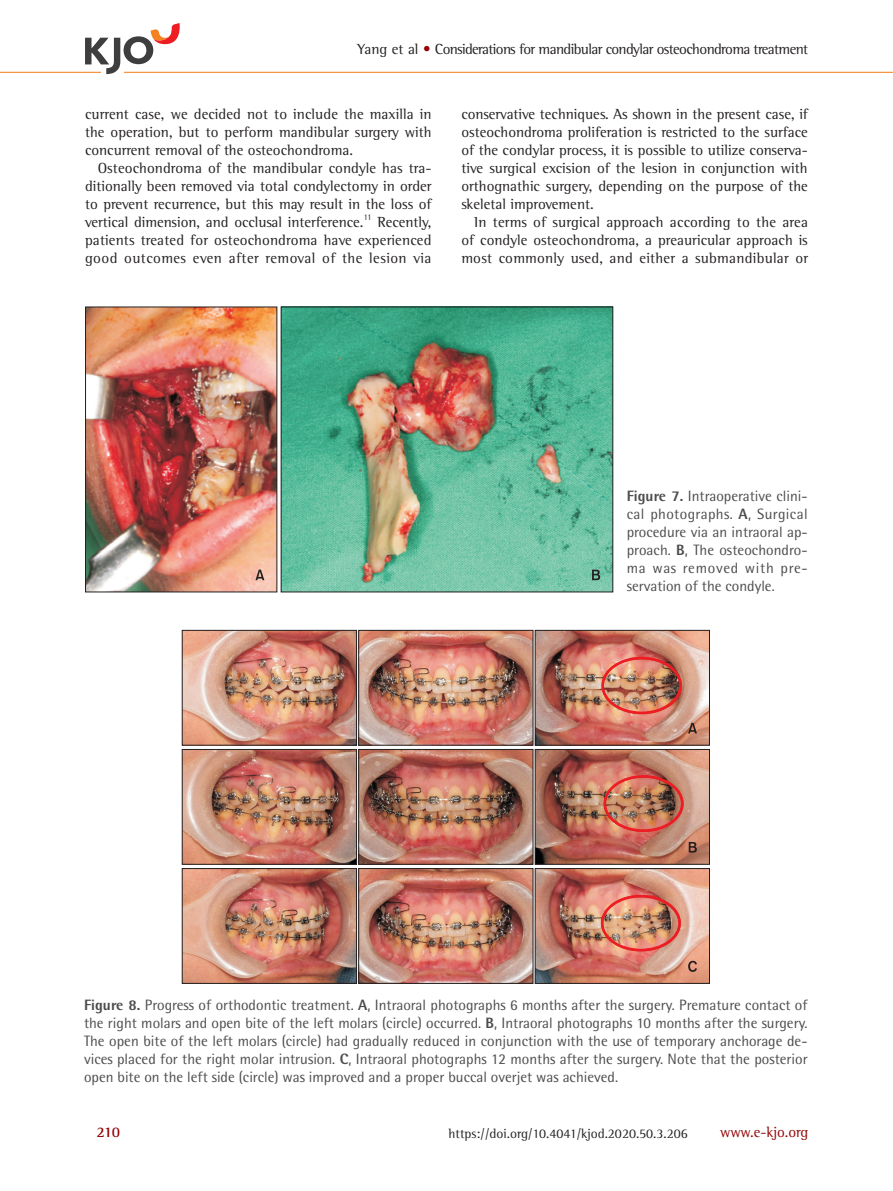
<style>
.page{position:relative;width:893px;height:1191px;background:#fff}
.page>*{position:absolute;margin:0;border:0;box-sizing:border-box;transform-origin:0 0}
.t1{font:15px/18px "Rotis Semi Serif Std";color:#231f20;text-align:justify}
.t2{font:15px/18px "Rotis Semi Sans Std";color:#4b4c4d;text-align:justify}
.t3{font:15px "Rotis Semi Serif Std";letter-spacing:-.04em;color:#231f20}
.t4{font:15px "Rotis Semi Serif Std";color:#920407}
.t5{font:700 15px "Rotis Semi Serif Std";color:#920407}
.t6{font:13.5px "Rotis Semi Serif Std";color:#231f20}
.t7{font:8.7px "Rotis Semi Serif Std";color:#231f20}
.s1{color:#920407}
.s2{font-weight:800}
</style>
<div class="page">
<hr style="left:0;top:72px;width:893px;height:1px;background:#f58220">
<svg style="left:85px;top:23px;width:95px;height:51px"></svg>
<img style="left:85px;top:306px;width:528px;height:286px">
<svg style="left:255px;top:569px;width:9px;height:11px"></svg>
<svg style="left:592px;top:569px;width:8px;height:11px"></svg>
<img style="left:182px;top:630px;width:528px;height:354px">
<svg style="left:688px;top:960px;width:9px;height:12px"></svg>
<img style="left:600px;top:655px;width:97px;height:297px">
<p class="t3" style="left:357px;top:40px;width:452px">Yang et al <span class="s1">•</span> Considerations for mandibular condylar osteochondroma treatment</p>
<p class="t1" style="left:85px;top:105px;width:348px">current case, we decided not to include the maxilla in the operation, but to perform mandibular surgery with concurrent removal of the osteochondroma.</p>
<p class="t1" style="left:85px;top:159px;width:348px;text-indent:13px">Osteochondroma of the mandibular condyle has tra&shy;ditionally been removed via total condylectomy in order to prevent recurrence, but this may result in the loss of vertical dimension, and occlusal interference.</p>
<p class="t7" style="left:363px;top:212px;width:10px">11</p>
<p class="t1" style="left:85px;top:213px;width:348px;text-indent:292px">Recently, patients treated for osteochondroma have experienced good outcomes even after removal of the lesion via</p>
<p class="t1" style="left:461px;top:105px;width:348px">conservative techniques. As shown in the present case, if osteochondroma proliferation is restricted to the surface of the condylar process, it is possible to utilize conserva&shy;tive surgical excision of the lesion in conjunction with orthognathic surgery, depending on the purpose of the skeletal improvement.</p>
<p class="t1" style="left:461px;top:213px;width:348px;text-indent:13px">In terms of surgical approach according to the area of condyle osteochondroma, a preauricular approach is most commonly used, and either a submandibular or</p>
<p class="t2" style="left:627px;top:486px;width:182px"><span class="s2">Figure 7.</span> Intraoperative clini&shy;cal photographs. <span class="s2">A</span>, Surgical procedure via an intraoral ap&shy;proach. <span class="s2">B</span>, The osteochondro&shy;ma was removed with pre&shy;servation of the condyle.</p>
<p class="t2" style="left:84px;top:996px;width:725px"><span class="s2">Figure 8.</span> Progress of orthodontic treatment. <span class="s2">A</span>, Intraoral photographs 6 months after the surgery. Premature contact of the right molars and open bite of the left molars (circle) occurred. <span class="s2">B</span>, Intraoral photographs 10 months after the surgery.<br>The open bite of the left molars (circle) had gradually reduced in conjunction with the use of temporary anchorage de&shy;vices placed for the right molar intrusion. <span class="s2">C</span>, Intraoral photographs 12 months after the surgery. Note that the posterior open bite on the left side (circle) was improved and a proper buccal overjet was achieved.</p>
<p class="t5" style="left:96px;top:1122px;width:25px">210</p>
<p class="t6" style="left:449px;top:1125px;width:241px">https://doi.org/10.4041/kjod.2020.50.3.206</p>
<p class="t4" style="left:720px;top:1122px;width:90px">www.e-kjo.org</p>
</div>
